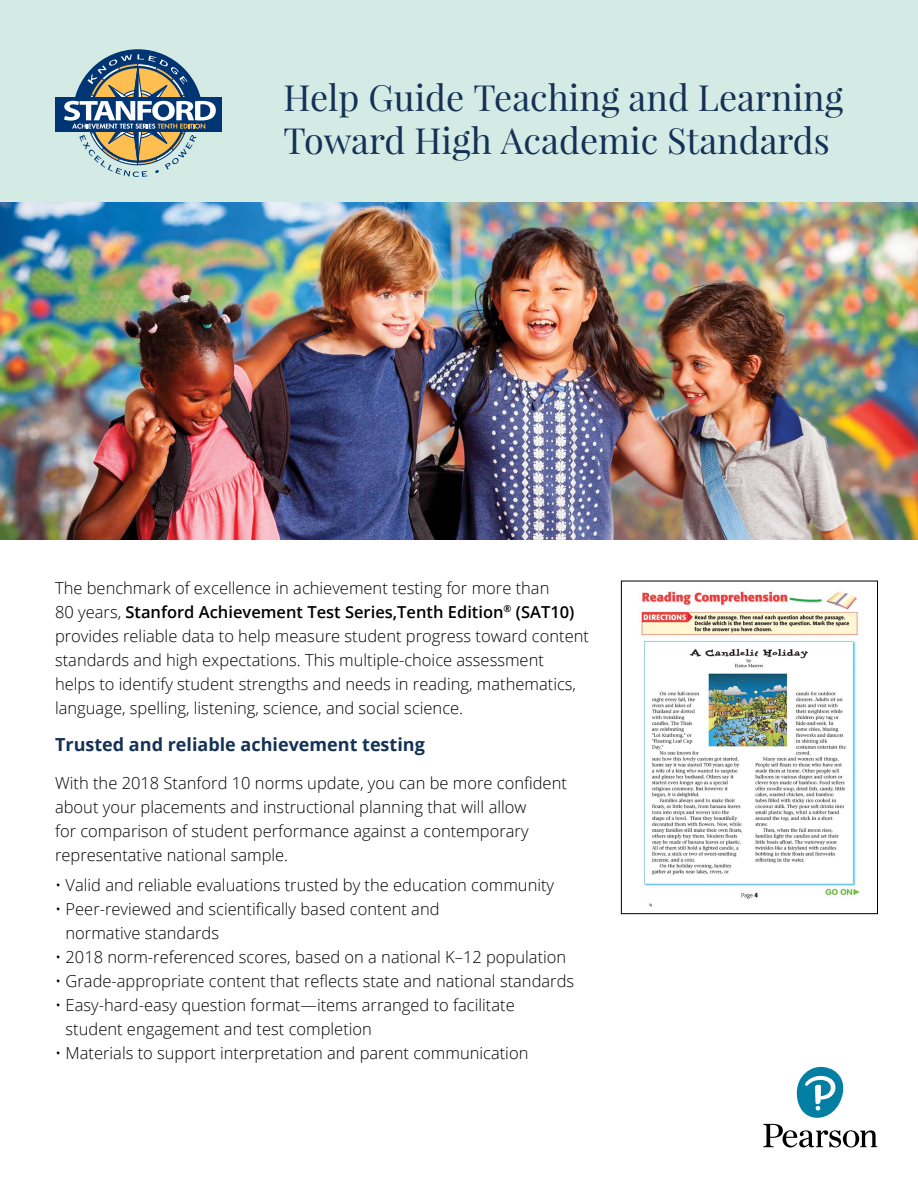
<style>
.page{position:relative;width:918px;height:1188px;background:#fff}
.page>*{position:absolute;margin:0;border:0;box-sizing:border-box;transform-origin:0 0}
.t1{font:36px/43.2px "Playfair Display";color:#143156}
.t2{font:700 18px "Open Sans";color:#143156}
.t3{font:300 16.5px/24px "Open Sans";color:#000}
.s1{font-weight:600}
</style>
<div class="page">
<svg style="left:763px;top:1066px;width:114px;height:82px"></svg>
<div style="left:0;top:0;width:918px;height:207px;background:#d4eae4"></div>
<img style="left:0;top:202px;width:918px;height:338px">
<div style="left:55px;top:97px;width:167px;height:34px;background:#003573"></div>
<svg style="left:64px;top:49px;width:152px;height:128px"></svg>
<img style="left:641px;top:590px;width:219px;height:317px">
<div style="left:621px;top:581px;width:257px;height:333px;border:1px solid #000"></div>
<h1 class="t1" style="left:284px;top:76px;width:561px">Help Guide Teaching and Learning<br>Toward High Academic Standards</h1>
<p class="t3" style="left:55px;top:575px;width:535px">The benchmark of excellence in achievement testing for more than<br>80 years, <span class="s1">Stanford Achievement Test Series,Tenth Edition</span><sup>®</sup> <span class="s1">(SAT10) </span>provides reliable data to help measure student progress toward content standards and high expectations. This multiple-choice assessment<br>helps to identify student strengths and needs in reading, mathematics, language, spelling, listening, science, and social science.</p>
<p class="t2" style="left:55px;top:732px;width:371px">Trusted and reliable achievement testing</p>
<p class="t3" style="left:55px;top:770px;width:513px">With the 2018 Stanford 10 norms update, you can be more confident about your placements and instructional planning that will allow<br>for comparison of student performance against a contemporary representative national sample.</p>
<p class="t3" style="left:55px;top:873px;width:501px">• Valid and reliable evaluations trusted by the education community</p>
<p class="t3" style="left:66px;top:897px;width:376px;text-indent:-10px">• Peer-reviewed and scientifically based content and normative standards</p>
<p class="t3" style="left:55px;top:945px;width:513px">• 2018 norm-referenced scores, based on a national K–12 population</p>
<p class="t3" style="left:55px;top:969px;width:521px">• Grade-appropriate content that reflects state and national standards</p>
<p class="t3" style="left:66px;top:993px;width:451px;text-indent:-10px">• Easy-hard-easy question format—items arranged to facilitate student engagement and test completion</p>
<p class="t3" style="left:55px;top:1041px;width:475px">• Materials to support interpretation and parent communication</p>
</div>
